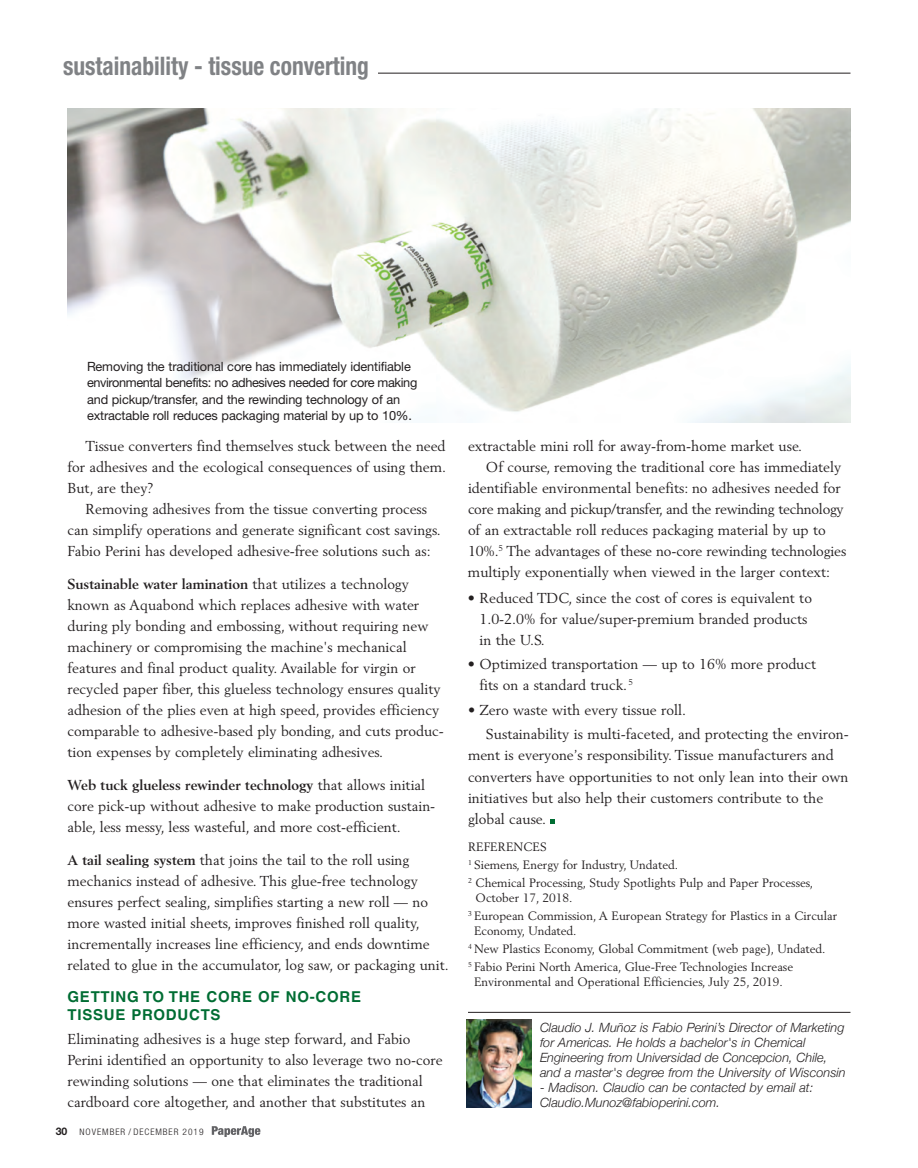
<style>
.page{position:relative;width:918px;height:1168px;background:#fff}
.page>*{position:absolute;margin:0;border:0;box-sizing:border-box;transform-origin:0 0}
.t1{font:700 condensed 25.5px "Helvetica Neue";color:#808285;scale:.92 1}
.t2{font:700 15px/18px "Helvetica LT Std";letter-spacing:.05em;color:#006d33}
.t3{font:14.25px/21px "Berling";color:#231f20}
.t4{font:14.25px "Berling";letter-spacing:-.02em;color:#231f20}
.t5{font:italic 300 12.75px/15px "Helvetica Neue";color:#231f20}
.t6{font:12.75px/16.5px "Helvetica Neue LT Std";letter-spacing:-.01em;color:#231f20}
.t7{font:12px/18px "Berling";color:#231f20}
.t8{font:300 condensed 9px "Helvetica Neue";letter-spacing:.1em;color:#231f20;scale:1.05 1}
.s1{font-weight:700}
.s2{font-family:"Helvetica Neue LT Std";font-weight:700;font-stretch:normal;font-size:10.5px}
</style>
<div class="page">
<svg style="left:212px;top:1126px;width:48px;height:11px"></svg>
<hr style="left:68px;top:73px;width:782px;height:1px;background:#231f20">
<div style="left:63px;top:54px;width:315px;height:40px;background:#fff"></div>
<hr style="left:468px;top:1012px;width:382px;height:1px;background:#231f20">
<svg style="left:550px;top:819px;width:5px;height:4px"></svg>
<img style="left:68px;top:108px;width:782px;height:314px">
<img style="left:467px;top:1020px;width:65px;height:87px">
<h1 class="t1" style="left:63px;top:50px;width:334px">sustainability - tissue converting</h1>
<p class="t6" style="left:87px;top:358px;width:332px">Removing the traditional core has immediately identifiable environmental benefits: no adhesives needed for core making and pickup/transfer, and the rewinding technology of an extractable roll reduces packaging material by up to 10%.</p>
<p class="t3" style="left:68px;top:435px;width:380px;text-align:justify;text-indent:18px">Tissue converters find themselves stuck between the need for adhesives and the ecological consequences of using them.<br>But, are they?</p>
<p class="t3" style="left:68px;top:498px;width:375px;text-indent:18px">Removing adhesives from the tissue converting process can simplify operations and generate significant cost savings.<br>Fabio Perini has developed adhesive-free solutions such as:</p>
<p class="t3" style="left:68px;top:573px;width:378px"><span class="s1">Sustainable water lamination</span> that utilizes a technology known as Aquabond which replaces adhesive with water during ply bonding and embossing, without requiring new machinery or compromising the machine's mechanical features and final product quality. Available for virgin or recycled paper fiber, this glueless technology ensures quality adhesion of the plies even at high speed, provides efficiency comparable to adhesive-based ply bonding, and cuts produc&shy;tion expenses by completely eliminating adhesives.</p>
<p class="t3" style="left:68px;top:774px;width:369px"><span class="s1">Web tuck glueless rewinder technology</span> that allows initial core pick-up without adhesive to make production sustain&shy;able, less messy, less wasteful, and more cost-efficient.</p>
<p class="t3" style="left:68px;top:849px;width:383px"><span class="s1">A tail sealing system</span> that joins the tail to the roll using mechanics instead of adhesive. This glue-free technology ensures perfect sealing, simplifies starting a new roll — no more wasted initial sheets, improves finished roll quality, incrementally increases line efficiency, and ends downtime related to glue in the accumulator, log saw, or packaging unit.</p>
<p class="t2" style="left:68px;top:987px;width:295px">GETTING TO THE CORE OF NO-CORE<br>TISSUE PRODUCTS</p>
<p class="t3" style="left:68px;top:1028px;width:377px">Eliminating adhesives is a huge step forward, and Fabio Perini identified an opportunity to also leverage two no-core rewinding solutions — one that eliminates the traditional cardboard core altogether, and another that substitutes an</p>
<p class="t8" style="left:56px;top:1126px;width:142px"><span class="s2">30</span> NOVEMBER / DECEMBER 2019</p>
<p class="t3" style="left:468px;top:435px;width:336px">extractable mini roll for away-from-home market use.</p>
<p class="t3" style="left:486px;top:456px;width:357px">Of course, removing the traditional core has immediately</p>
<p class="t3" style="left:468px;top:477px;width:374px">identifiable environmental benefits: no adhesives needed for</p>
<p class="t4" style="left:468px;top:500px;width:377px">core making and pickup/transfer, and the rewinding technology</p>
<p class="t3" style="left:468px;top:519px;width:359px">of an extractable roll reduces packaging material by up to</p>
<p class="t3" style="left:468px;top:540px;width:380px">10%.<sup>5</sup> The advantages of these no-core rewinding technologies</p>
<p class="t3" style="left:468px;top:561px;width:364px">multiply exponentially when viewed in the larger context:</p>
<p class="t3" style="left:479px;top:587px;width:334px;text-indent:-11px">• Reduced TDC, since the cost of cores is equivalent to<br>1.0-2.0% for value/super-premium branded products in the U.S.</p>
<p class="t3" style="left:479px;top:653px;width:338px;text-indent:-11px">• Optimized transportation — up to 16% more product fits on a standard truck. <sup>5</sup></p>
<p class="t3" style="left:486px;top:697px;width:364px;line-height:24.9px;text-indent:-18px">• Zero waste with every tissue roll.<br>Sustainability is multi-faceted, and protecting the environ-</p>
<p class="t3" style="left:468px;top:745px;width:382px">ment is everyone’s responsibility. Tissue manufacturers and converters have opportunities to not only lean into their own initiatives but also help their customers contribute to the global cause.</p>
<p class="t7" style="left:468px;top:837px;width:347px">REFERENCES<br><sup>1</sup> Siemens, Energy for Industry, Undated.<br><sup>2</sup> Chemical Processing, Study Spotlights Pulp and Paper Processes,</p>
<p class="t7" style="left:468px;top:888px;width:371px;text-indent:8px">October 17, 2018.<br><sup>3</sup> European Commission, A European Strategy for Plastics in a Circular</p>
<p class="t7" style="left:468px;top:921px;width:359px;text-indent:6px">Economy, Undated.<br><sup>4</sup> New Plastics Economy, Global Commitment (web page), Undated.<br><sup>5</sup> Fabio Perini North America, Glue-Free Technologies Increase</p>
<p class="t7" style="left:474px;top:972px;width:310px">Environmental and Operational Efficiencies, July 25, 2019.</p>
<p class="t5" style="left:540px;top:1019px;width:307px">Claudio J. Muñoz is Fabio Perini’s Director of Marketing for Americas. He holds a bachelor's in Chemical Engineering from Universidad de Concepcion, Chile, and a master's degree from the University of Wisconsin</p>
<p class="t5" style="left:540px;top:1079px;width:275px">- Madison. Claudio can be contacted by email at:<br>Claudio.Munoz@fabioperini.com.</p>
</div>
